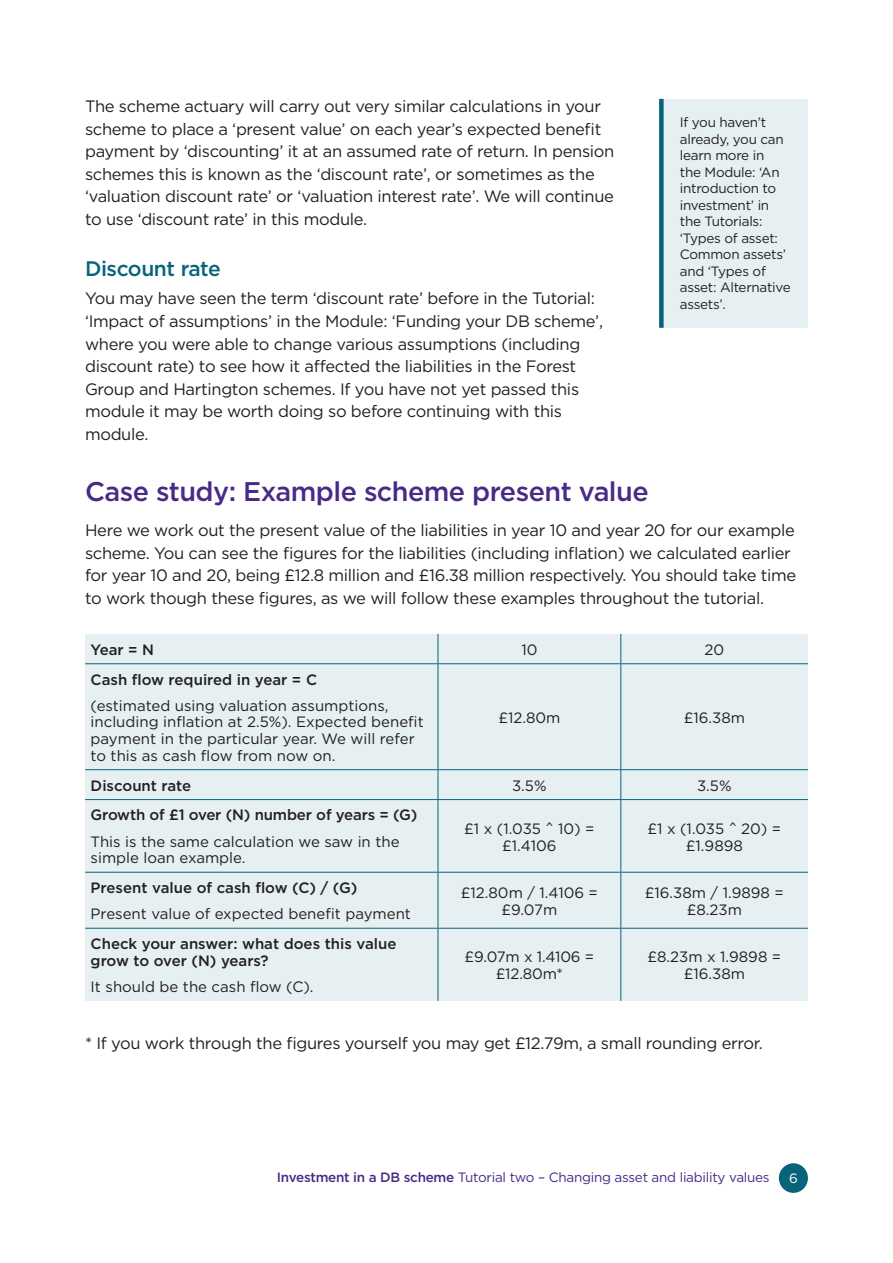
<style>
.page{position:relative;width:893px;height:1263px;background:#fff}
.page>*{position:absolute;margin:0;border:0;box-sizing:border-box;transform-origin:0 0}
.t1{font:500 27px "Gotham";letter-spacing:-.02em;color:#482a87}
.t2{font:500 21px "Gotham";letter-spacing:-.02em;color:#08647a}
.body_text{font:16.5px/22.5px "Gotham";letter-spacing:-.02em;color:#231f20}
.Table_header_text{font:15px/16.6px "Gotham";color:#231f20;text-align:center}
.Table_header_text-2{font:500 15px/16.6px "Gotham";color:#231f20}
.t3{font:13.5px/16.5px "Gotham";letter-spacing:-.02em;color:#231f20}
.t4{font:13.5px "Gotham Book 2";letter-spacing:-.02em;color:#482a87}
.t5{font:13.5px "Gotham";color:#fff}
.s1{font-size:16.5px}
.s2{font-family:"Gotham Medium 2"}
</style>
<div class="page">
<div style="left:779px;top:1163px;width:29px;height:30px;background:#08647a;border-radius:50%"></div>
<div style="left:661px;top:99px;width:147px;height:229px;background:#e6eff2"></div>
<div style="left:659px;top:99px;width:5px;height:229px;background:#08647a"></div>
<div style="left:85px;top:634px;width:723px;height:367px;background:#e6eff2"></div>
<svg style="left:438px;top:634px;width:1px;height:29px"></svg>
<svg style="left:620px;top:634px;width:1px;height:29px"></svg>
<hr style="left:85px;top:663px;width:353px;height:1px;background:#08647a">
<hr style="left:438px;top:663px;width:183px;height:1px;background:#08647a">
<hr style="left:438px;top:664px;width:1px;height:105px;background:#08647a">
<hr style="left:621px;top:663px;width:187px;height:1px;background:#08647a">
<hr style="left:620px;top:664px;width:1px;height:105px;background:#08647a">
<hr style="left:85px;top:769px;width:353px;height:1px;background:#08647a">
<hr style="left:438px;top:769px;width:183px;height:1px;background:#08647a">
<svg style="left:438px;top:770px;width:1px;height:29px"></svg>
<hr style="left:621px;top:769px;width:187px;height:1px;background:#08647a">
<svg style="left:620px;top:770px;width:1px;height:29px"></svg>
<hr style="left:85px;top:799px;width:353px;height:1px;background:#08647a">
<hr style="left:438px;top:799px;width:183px;height:1px;background:#08647a">
<hr style="left:438px;top:800px;width:1px;height:72px;background:#08647a">
<hr style="left:621px;top:799px;width:187px;height:1px;background:#08647a">
<hr style="left:620px;top:800px;width:1px;height:72px;background:#08647a">
<hr style="left:85px;top:872px;width:353px;height:1px;background:#08647a">
<hr style="left:438px;top:872px;width:183px;height:1px;background:#08647a">
<hr style="left:438px;top:872px;width:1px;height:56px;background:#08647a">
<hr style="left:621px;top:872px;width:187px;height:1px;background:#08647a">
<hr style="left:620px;top:872px;width:1px;height:56px;background:#08647a">
<hr style="left:85px;top:928px;width:353px;height:1px;background:#08647a">
<hr style="left:438px;top:928px;width:183px;height:1px;background:#08647a">
<hr style="left:438px;top:928px;width:1px;height:73px;background:#08647a">
<hr style="left:621px;top:928px;width:187px;height:1px;background:#08647a">
<hr style="left:620px;top:928px;width:1px;height:73px;background:#08647a">
<p class="body_text" style="left:85px;top:95px;width:531px">The scheme actuary will carry out very similar calculations in your scheme to place a ‘present value’ on each year’s expected benefit payment by ‘discounting’ it at an assumed rate of return. In pension schemes this is known as the ‘discount rate’, or sometimes as the ‘valuation discount rate’ or ‘valuation interest rate’. We will continue to use ‘discount rate’ in this module.</p>
<h3 class="t2" style="left:85px;top:254px;width:137px">Discount rate</h3>
<p class="body_text" style="left:85px;top:287px;width:519px">You may have seen the term ‘discount rate’ before in the Tutorial: ‘Impact of assumptions’ in the Module: ‘Funding your DB scheme’, where you were able to change various assumptions (including discount rate) to see how it affected the liabilities in the Forest Group and Hartington schemes. If you have not yet passed this module it may be worth doing so before continuing with this module.</p>
<p class="t3" style="left:680px;top:114px;width:112px">If you haven’t already, you can learn more in<br>the Module: ‘An introduction to investment’ in the Tutorials: ‘Types of asset:<br>Common assets’ and ‘Types of asset: Alternative assets’.</p>
<h2 class="t1" style="left:85px;top:474px;width:565px">Case study: Example scheme present value</h2>
<p class="body_text" style="left:85px;top:519px;width:713px">Here we work out the present value of the liabilities in year 10 and year 20 for our example scheme. You can see the figures for the liabilities (including inflation) we calculated earlier for year 10 and 20, being £12.8 million and £16.38 million respectively. You should take time to work though these figures, as we will follow these examples throughout the tutorial.</p>
<p class="Table_header_text-2" style="left:91px;top:641px;width:65px">Year = N</p>
<p class="Table_header_text" style="left:521px;top:641px;width:18px">10</p>
<p class="Table_header_text" style="left:704px;top:641px;width:21px">20</p>
<p class="Table_header_text-2" style="left:91px;top:671px;width:228px">Cash flow required in year = C</p>
<p class="Table_header_text" style="left:91px;top:697px;width:335px;text-align:left">(estimated using valuation assumptions, including inflation at 2.5%). Expected benefit payment in the particular year. We will refer to this as cash flow from now on.</p>
<p class="Table_header_text" style="left:498px;top:709px;width:64px">£12.80m</p>
<p class="Table_header_text" style="left:684px;top:709px;width:63px">£16.38m</p>
<p class="Table_header_text-2" style="left:91px;top:777px;width:102px">Discount rate</p>
<p class="Table_header_text" style="left:512px;top:777px;width:36px">3.5%</p>
<p class="Table_header_text" style="left:697px;top:777px;width:36px">3.5%</p>
<p class="Table_header_text-2" style="left:91px;top:807px;width:328px">Growth of £1 over (N) number of years = (G)</p>
<p class="Table_header_text" style="left:91px;top:833px;width:310px;text-align:left">This is the same calculation we saw in the simple loan example.</p>
<p class="Table_header_text" style="left:464px;top:820px;width:132px">£1 x (1.035 <span class="s1">^</span> 10) = £1.4106</p>
<p class="Table_header_text" style="left:647px;top:820px;width:135px">£1 x (1.035 <span class="s1">^</span> 20) = £1.9898</p>
<p class="Table_header_text-2" style="left:91px;top:879px;width:268px">Present value of cash flow (C) / (G)</p>
<p class="Table_header_text" style="left:91px;top:905px;width:322px">Present value of expected benefit payment</p>
<p class="Table_header_text-2" style="left:91px;top:935px;width:307px">Check your answer: what does this value grow to over (N) years?</p>
<p class="Table_header_text" style="left:91px;top:978px;width:225px">It should be the cash flow (C).</p>
<p class="Table_header_text" style="left:461px;top:884px;width:139px">£12.80m / 1.4106 = £9.07m</p>
<p class="Table_header_text" style="left:645px;top:884px;width:141px">£16.38m / 1.9898 = £8.23m</p>
<p class="Table_header_text" style="left:465px;top:948px;width:131px">£9.07m x 1.4106 = £12.80m*</p>
<p class="Table_header_text" style="left:647px;top:948px;width:135px">£8.23m x 1.9898 = £16.38m</p>
<p class="body_text" style="left:85px;top:1031px;width:679px">* If you work through the figures yourself you may get £12.79m, a small rounding error.</p>
<p class="t4" style="left:277px;top:1169px;width:494px"><span class="s2">Investment in a DB scheme</span> Tutorial two – Changing asset and liability values</p>
<p class="t5" style="left:789px;top:1169px;width:10px">6</p>
</div>
